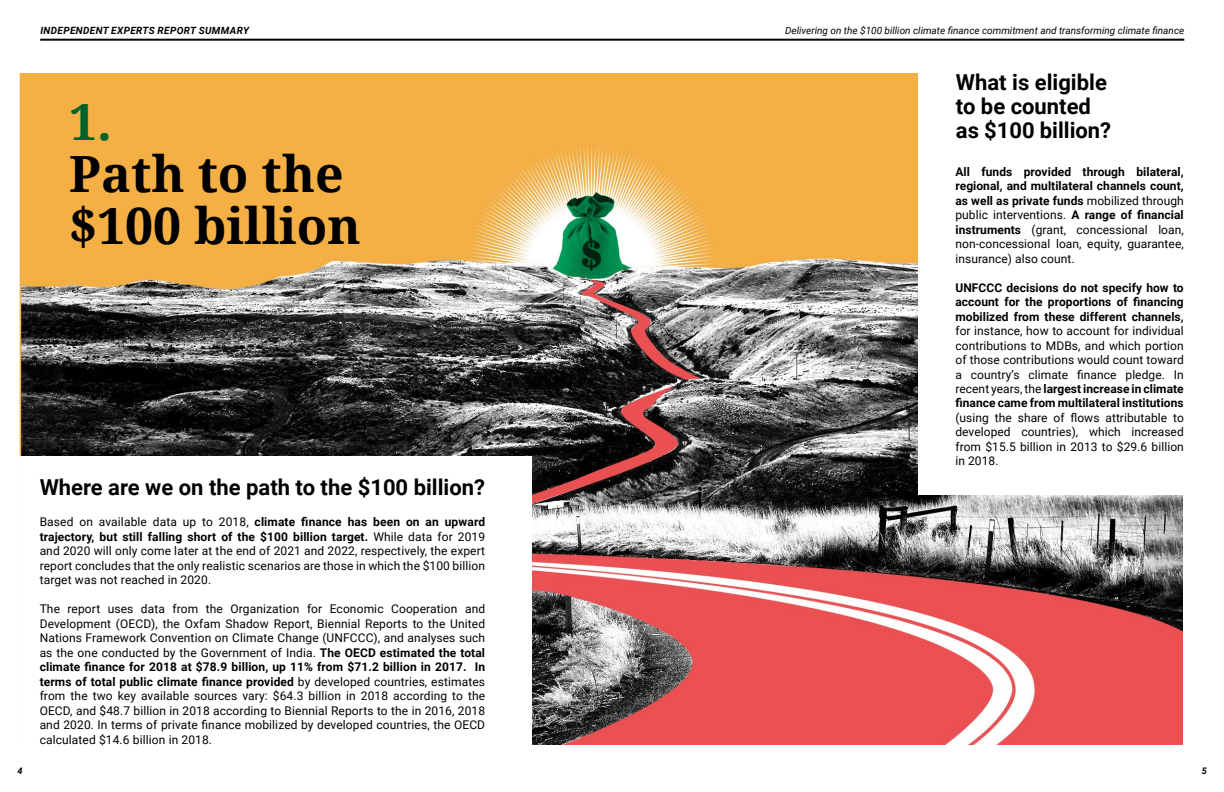
<style>
.page{position:relative;width:1224px;height:792px;background:#fff}
.page>*{position:absolute;margin:0;border:0;box-sizing:border-box;transform-origin:0 0}
.t1{font:700 50px/52px "Noto Serif";color:#000}
.t2{font:700 50px "Noto Serif";color:#00632b}
.t3{font:700 22px/24px "Roboto";color:#000}
.t4{font:12px/14.5px "Roboto";letter-spacing:.005em;color:#000;text-align:justify}
.t5{font:700 12px/14.5px "Roboto";letter-spacing:.005em;color:#000;text-align:justify}
.t6{font:italic 10px "Roboto";color:#000}
.t7{font:italic 700 10px "Roboto";letter-spacing:.035em;color:#000}
.t8{font:italic 700 9px "Roboto";color:#000}
.s1{font-weight:700}
.s2{font-weight:400}
</style>
<div class="page">
<hr style="left:40px;top:39px;width:1144px;height:2px;background:#000">
<img style="left:19px;top:74px;width:1164px;height:670px">
<div style="left:17px;top:456px;width:515px;height:303px;background:#fff"></div>
<div style="left:918px;top:45px;width:306px;height:450px;background:#fff"></div>
<p class="t7" style="left:40px;top:23px;width:210px">INDEPENDENT EXPERTS REPORT SUMMARY</p>
<p class="t6" style="left:785px;top:23px;width:401px">Delivering on the $100 billion climate finance commitment and transforming climate finance</p>
<h1 class="t2" style="left:69px;top:87px;width:44px">1.</h1>
<h1 class="t1" style="left:69px;top:146px;width:293px">Path to the $100 billion</h1>
<h2 class="t3" style="left:40px;top:475px;width:447px">Where are we on the path to the $100 billion?</h2>
<p class="t4" style="left:40px;top:514px;width:447px">Based on available data up to 2018, <span class="s1">climate finance has been on an upward trajectory, but still falling short of the $100 billion target.</span> While data for 2019 and 2020 will only come later at the end of 2021 and 2022, respectively, the expert report concludes that the only realistic scenarios are those in which the $100 billion target was not reached in 2020.</p>
<p class="t4" style="left:40px;top:601px;width:447px">The report uses data from the Organization for Economic Cooperation and Development (OECD), the Oxfam Shadow Report, Biennial Reports to the United Nations Framework Convention on Climate Change (UNFCCC), and analyses such as the one conducted by the Government of India. <span class="s1">The OECD estimated the total climate finance for 2018 at $78.9 billion, up 11% from $71.2 billion in 2017. In terms of total public climate finance provided</span> by developed countries, estimates from the two key available sources vary: $64.3 billion in 2018 according to the OECD, and $48.7 billion in 2018 according to Biennial Reports to the in 2016, 2018 and 2020. In terms of private finance mobilized by developed countries, the OECD calculated $14.6 billion in 2018.</p>
<h2 class="t3" style="left:956px;top:70px;width:152px">What is eligible to be counted</h2>
<h2 class="t3" style="left:956px;top:118px;width:157px">as $100 billion?</h2>
<p class="t5" style="left:955px;top:164px;width:230px">All funds provided through bilateral, regional, and multilateral channels count, as well as private funds <span class="s2">mobilized through public interventions.</span> A range of financial instruments <span class="s2">(grant, concessional loan, non-concessional loan, equity, guarantee, insurance) also count.</span></p>
<p class="t5" style="left:955px;top:280px;width:230px">UNFCCC decisions do not specify how to account for the proportions of financing mobilized from these different channels,</p>
<p class="t4" style="left:955px;top:323px;width:230px">for instance, how to account for individual contributions to MDBs, and which portion of those contributions would count toward a country’s climate finance pledge. In recent years, the <span class="s1">largest increase in climate finance came from multilateral institutions</span></p>
<p class="t4" style="left:955px;top:410px;width:230px">(using the share of flows attributable to developed countries), which increased from $15.5 billion in 2013 to $29.6 billion in 2018.</p>
<p class="t8" style="left:18px;top:764px;width:7px">4</p>
<p class="t8" style="left:1202px;top:764px;width:7px">5</p>
</div>
